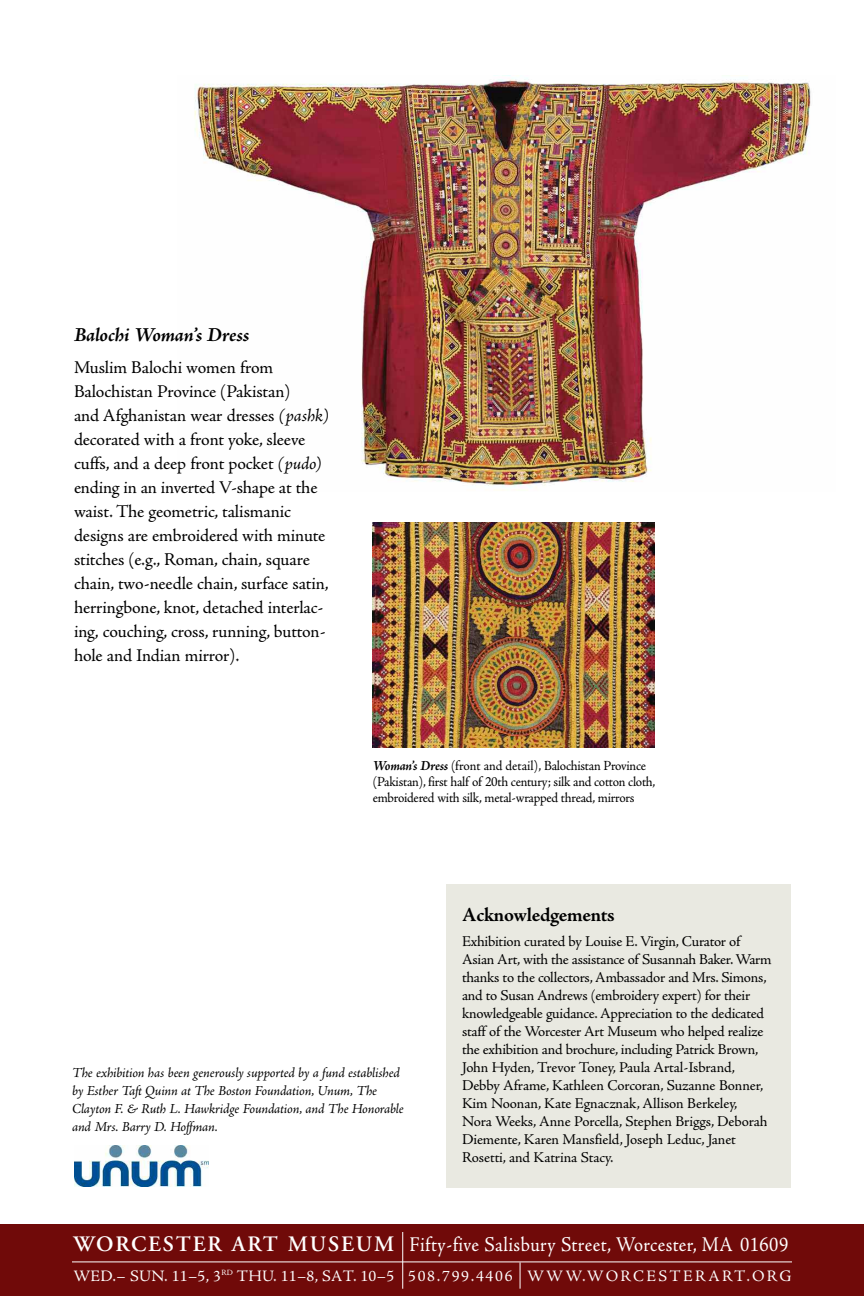
<style>
.page{position:relative;width:864px;height:1296px;background:#fff}
.page>*{position:absolute;margin:0;border:0;box-sizing:border-box;transform-origin:0 0}
.t1{font:21px "Adobe Jenson Pro";letter-spacing:.025em;color:#fff;scale:.9 1}
.t2{font:italic 700 20px "Adobe Jenson Pro";letter-spacing:-.01em;color:#000}
.t3{font:700 20px "Adobe Jenson Pro";letter-spacing:-.015em;color:#000}
.t4{font:18px/24px "Adobe Jenson Pro";letter-spacing:-.01em;color:#000}
.t5{font:16px "Adobe Jenson Pro";letter-spacing:.11em;color:#fff}
.t6{font:15px/18px "Adobe Jenson Pro";letter-spacing:-.015em;color:#000}
.t7{font:italic 14px/18px "Adobe Jenson Pro";letter-spacing:-.015em;color:#000}
.t8{font:14px/16px "Adobe Jenson Pro";letter-spacing:-.02em;color:#000;scale:.95 1}
.s1{font-style:italic}
.s2{font-weight:700;font-style:italic}
.s3{font-family:"Adobe Garamond";font-weight:600;font-size:22px}
</style>
<div class="page">
<img style="left:194px;top:78px;width:617px;height:412px">
<div style="left:0;top:1224px;width:864px;height:72px;background:#700a09"></div>
<hr style="left:72px;top:1262px;width:720px;height:1px;background:#fff">
<svg style="left:520px;top:1262px;width:1px;height:27px"></svg>
<hr style="left:402px;top:1232px;width:1px;height:57px;background:#fff">
<div style="left:446px;top:885px;width:344px;height:303px;background:#e9e9e1"></div>
<img style="left:372px;top:522px;width:282px;height:225px">
<img style="left:74px;top:1145px;width:134px;height:42px">
<h2 class="t2" style="left:74px;top:328px;width:177px">Balochi Woman’s Dress</h2>
<p class="t4" style="left:74px;top:357px;width:256px">Muslim Balochi women from Balochistan Province (Pakistan)<br>and Afghanistan wear dresses <span class="s1">(pashk) </span>decorated with a front yoke, sleeve cuffs, and a deep front pocket <span class="s1">(pudo) </span>ending in an inverted V-shape at the waist. The geometric, talismanic designs are embroidered with minute stitches (e.g., Roman, chain, square chain, two-needle chain, surface satin, herringbone, knot, detached interlac&shy;ing, couching, cross, running, button&shy;hole and Indian mirror).</p>
<p class="t8" style="left:373px;top:759px;width:299px"><span class="s2">Woman’s Dress</span> (front and detail), Balochistan Province (Pakistan), first half of 20th century; silk and cotton cloth, embroidered with silk, metal-wrapped thread, mirrors</p>
<p class="t7" style="left:72px;top:1065px;width:333px">The exhibition has been generously supported by a fund established by Esther Taft Quinn at The Boston Foundation, Unum, The Clayton F. &amp; Ruth L. Hawkridge Foundation, and The Honorable and Mrs. Barry D. Hoffman.</p>
<h2 class="t3" style="left:462px;top:907px;width:154px">Acknowledgements</h2>
<p class="t6" style="left:462px;top:934px;width:311px">Exhibition curated by Louise E. Virgin, Curator of Asian Art, with the assistance of Susannah Baker. Warm thanks to the collectors, Ambassador and Mrs. Simons, and to Susan Andrews (embroidery expert) for their knowledgeable guidance. Appreciation to the dedicated staff of the Worcester Art Museum who helped realize the exhibition and brochure, including Patrick Brown, John Hyden, Trevor Toney, Paula Artal-Isbrand, Debby Aframe, Kathleen Corcoran, Suzanne Bonner, Kim Noonan, Kate Egnacznak, Allison Berkeley,<br>Nora Weeks, Anne Porcella, Stephen Briggs, Deborah Diemente, Karen Mansfield, Joseph Leduc, Janet Rosetti, and Katrina Stacy.</p>
<h1 class="t1" style="left:73px;top:1237px;width:796px"><span class="s3">WORCESTER ART MUSEUM</span> Fifty-five Salisbury Street, Worcester, MA 01609</h1>
<p class="t5" style="left:73px;top:1269px;width:720px">WED.– SUN. 11–5, 3<sup>RD</sup> THU. 11–8, SAT. 10–5 508.799.4406 WWW.WORCESTERART.ORG</p>
</div>
